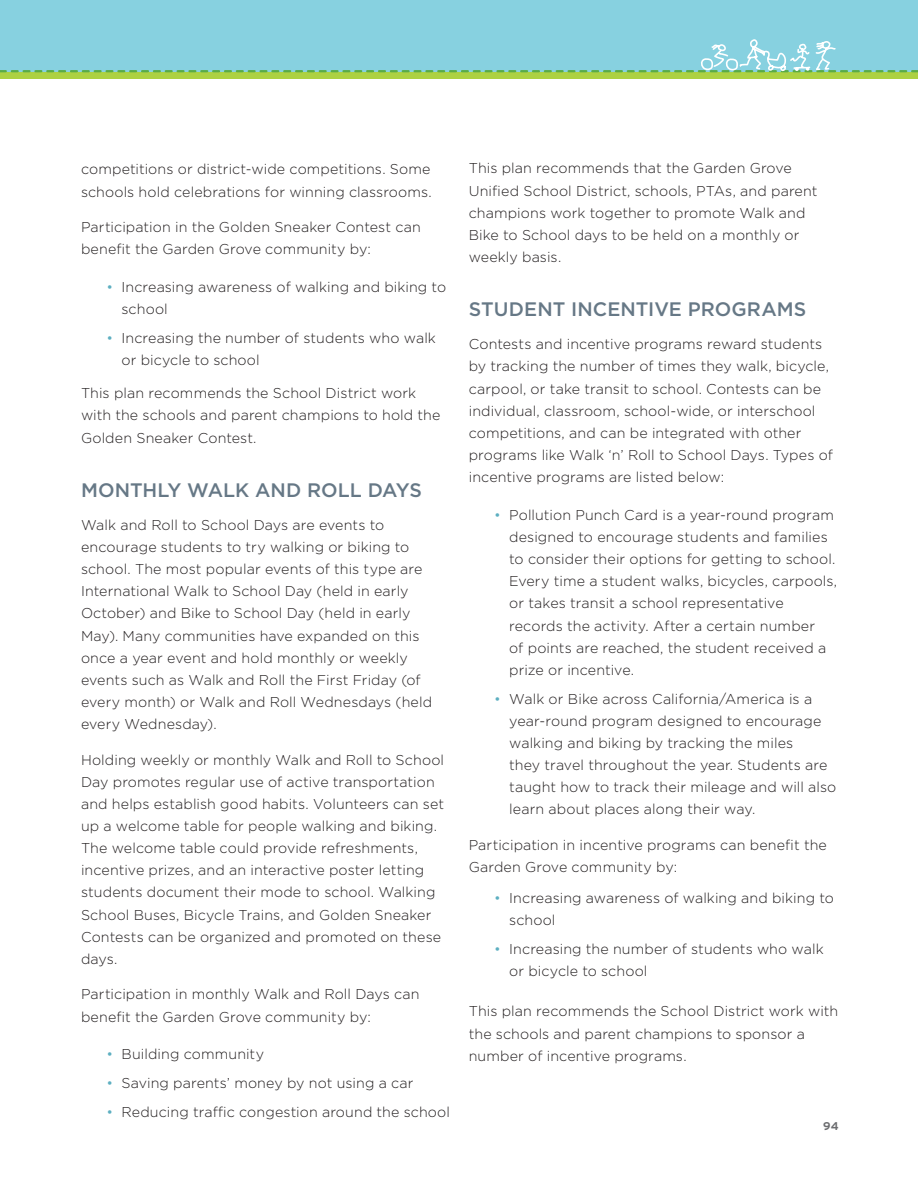
<style>
.page{position:relative;width:918px;height:1188px;background:#fff}
.page>*{position:absolute;margin:0;border:0;box-sizing:border-box;transform-origin:0 0}
.Heading_2{font:500 19.5px "Gotham";color:#667886}
.Body{font:300 14.25px/22.2px "Gotham";letter-spacing:.005em;color:#231f20}
.t1{font:700 11.25px "Interstate";color:#6c6d70}
.s1{color:#5dafc1}
</style>
<div class="page">
<div style="left:0;top:1px;width:918px;height:71px;background:#87d1e0"></div>
<svg style="left:0;top:39px;width:918px;height:40px"></svg>
<p class="Body" style="left:81px;top:158px;width:352px">competitions or district-wide competitions. Some schools hold celebrations for winning classrooms.</p>
<p class="Body" style="left:81px;top:216px;width:341px">Participation in the Golden Sneaker Contest can benefit the Garden Grove community by:</p>
<p class="Body" style="left:122px;top:276px;width:326px;text-indent:-15px"><span class="s1">•</span> Increasing awareness of walking and biking to school</p>
<p class="Body" style="left:122px;top:327px;width:316px;text-indent:-15px"><span class="s1">•</span> Increasing the number of students who walk or bicycle to school</p>
<p class="Body" style="left:81px;top:382px;width:361px">This plan recommends the School District work with the schools and parent champions to hold the<br>Golden Sneaker Contest.</p>
<p class="Heading_2" style="left:81px;top:477px;width:342px">MONTHLY WALK AND ROLL DAYS</p>
<p class="Body" style="left:81px;top:513px;width:353px">Walk and Roll to School Days are events to encourage students to try walking or biking to school. The most popular events of this type are International Walk to School Day (held in early October) and Bike to School Day (held in early May). Many communities have expanded on this once a year event and hold monthly or weekly events such as Walk and Roll the First Friday (of every month) or Walk and Roll Wednesdays (held every Wednesday).</p>
<p class="Body" style="left:81px;top:748px;width:365px">Holding weekly or monthly Walk and Roll to School Day promotes regular use of active transportation and helps establish good habits. Volunteers can set up a welcome table for people walking and biking.<br>The welcome table could provide refreshments, incentive prizes, and an interactive poster letting students document their mode to school. Walking School Buses, Bicycle Trains, and Golden Sneaker Contests can be organized and promoted on these days.</p>
<p class="Body" style="left:81px;top:983px;width:340px">Participation in monthly Walk and Roll Days can benefit the Garden Grove community by:</p>
<p class="Body" style="left:106px;top:1043px;width:159px"><span class="s1">•</span> Building community</p>
<p class="Body" style="left:106px;top:1072px;width:309px"><span class="s1">•</span> Saving parents’ money by not using a car</p>
<p class="Body" style="left:106px;top:1101px;width:345px"><span class="s1">•</span> Reducing traffic congestion around the school</p>
<p class="Body" style="left:469px;top:157px;width:350px">This plan recommends that the Garden Grove Unified School District, schools, PTAs, and parent champions work together to promote Walk and Bike to School days to be held on a monthly or weekly basis.</p>
<p class="Heading_2" style="left:469px;top:296px;width:339px">STUDENT INCENTIVE PROGRAMS</p>
<p class="Body" style="left:469px;top:333px;width:366px">Contests and incentive programs reward students by tracking the number of times they walk, bicycle, carpool, or take transit to school. Contests can be individual, classroom, school-wide, or interschool competitions, and can be integrated with other programs like Walk ‘n’ Roll to School Days. Types of incentive programs are listed below:</p>
<p class="Body" style="left:509px;top:503px;width:329px;text-indent:-15px"><span class="s1">•</span> Pollution Punch Card is a year-round program designed to encourage students and families to consider their options for getting to school.<br>Every time a student walks, bicycles, carpools, or takes transit a school representative records the activity. After a certain number<br>of points are reached, the student received a prize or incentive.</p>
<p class="Body" style="left:509px;top:687px;width:329px;text-indent:-15px"><span class="s1">•</span> Walk or Bike across California/America is a year-round program designed to encourage walking and biking by tracking the miles<br>they travel throughout the year. Students are taught how to track their mileage and will also learn about places along their way.</p>
<p class="Body" style="left:469px;top:834px;width:360px">Participation in incentive programs can benefit the<br>Garden Grove community by:</p>
<p class="Body" style="left:509px;top:887px;width:326px;text-indent:-15px"><span class="s1">•</span> Increasing awareness of walking and biking to school</p>
<p class="Body" style="left:509px;top:938px;width:316px;text-indent:-15px"><span class="s1">•</span> Increasing the number of students who walk or bicycle to school</p>
<p class="Body" style="left:469px;top:1000px;width:371px">This plan recommends the School District work with the schools and parent champions to sponsor a number of incentive programs.</p>
<p class="t1" style="left:823px;top:1119px;width:17px">94</p>
</div>
